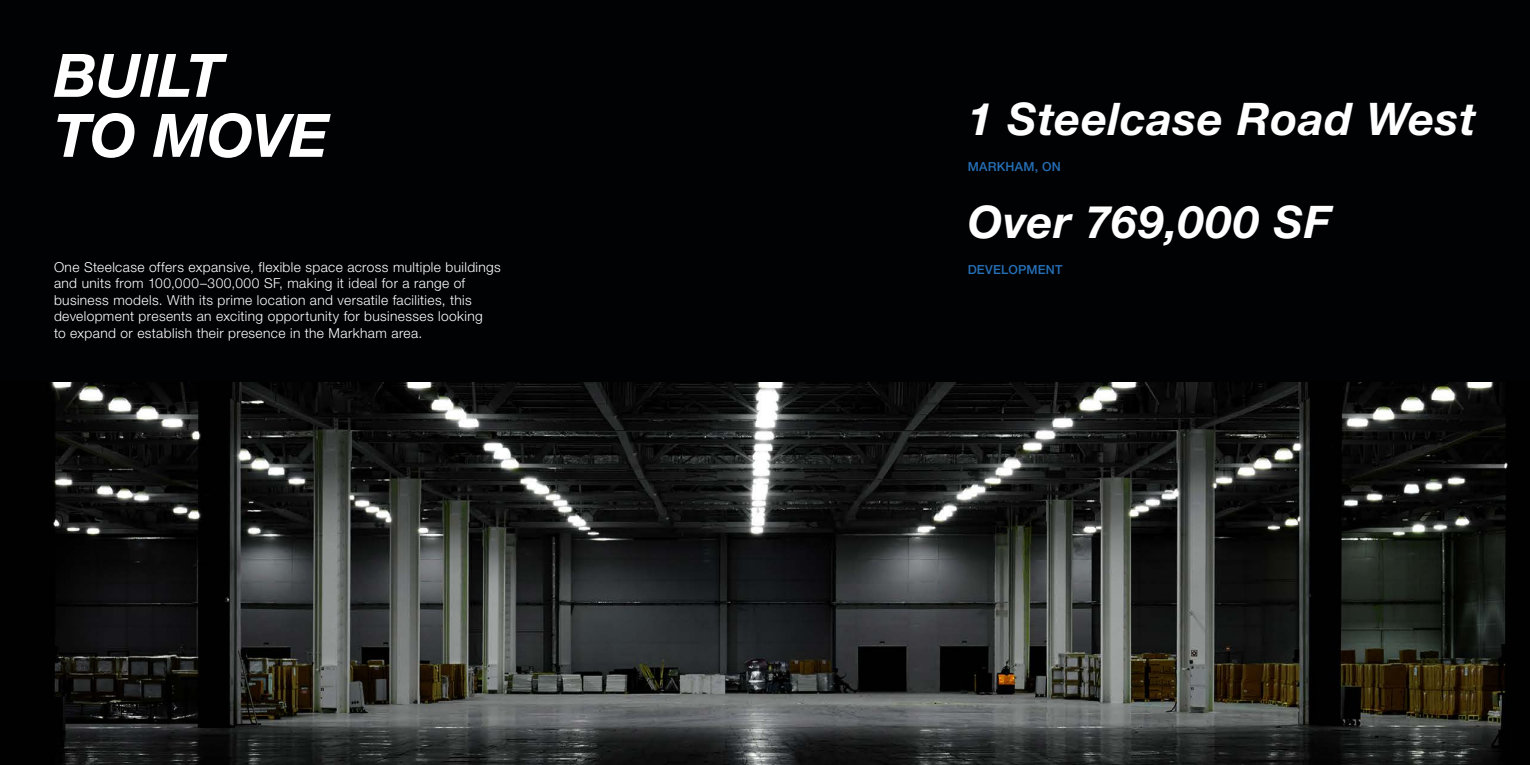
<style>
.page{position:relative;width:1530px;height:765px;background:#fff}
.page>*{position:absolute;margin:0;border:0;box-sizing:border-box;transform-origin:0 0}
.t1{font:italic 700 60px "Helvetica Neue LT Std";letter-spacing:-.01em;color:#fff}
.t2{font:italic 700 45px "Helvetica Neue LT Std";letter-spacing:.02em;color:#fff}
.t3{font:300 13.75px/16.5px "Helvetica Neue LT Std";letter-spacing:.025em;color:#fff}
.t4{font:500 12.5px "Helvetica Neue LT Std";letter-spacing:.02em;color:#2570b8}
</style>
<div class="page">
<div style="left:0;top:0;width:765px;height:765px;background:#010203"></div>
<div style="left:765px;top:0;width:765px;height:765px;background:#010203"></div>
<img style="left:50px;top:382px;width:1458px;height:383px">
<p class="t1" style="left:54px;top:38px;width:171px">BUILT</p>
<p class="t1" style="left:54px;top:98px;width:277px">TO MOVE</p>
<p class="t3" style="left:54px;top:258px;width:448px">One Steelcase offers expansive, flexible space across multiple buildings and units from 100,000–300,000 SF, making it ideal for a range of business models. With its prime location and versatile facilities, this development presents an exciting opportunity for businesses looking<br>to expand or establish their presence in the Markham area.</p>
<p class="t2" style="left:968px;top:91px;width:510px">1 Steelcase Road West</p>
<p class="t4" style="left:968px;top:159px;width:95px">MARKHAM, ON</p>
<p class="t2" style="left:968px;top:194px;width:365px">Over 769,000 SF</p>
<p class="t4" style="left:968px;top:262px;width:96px">DEVELOPMENT</p>
</div>
